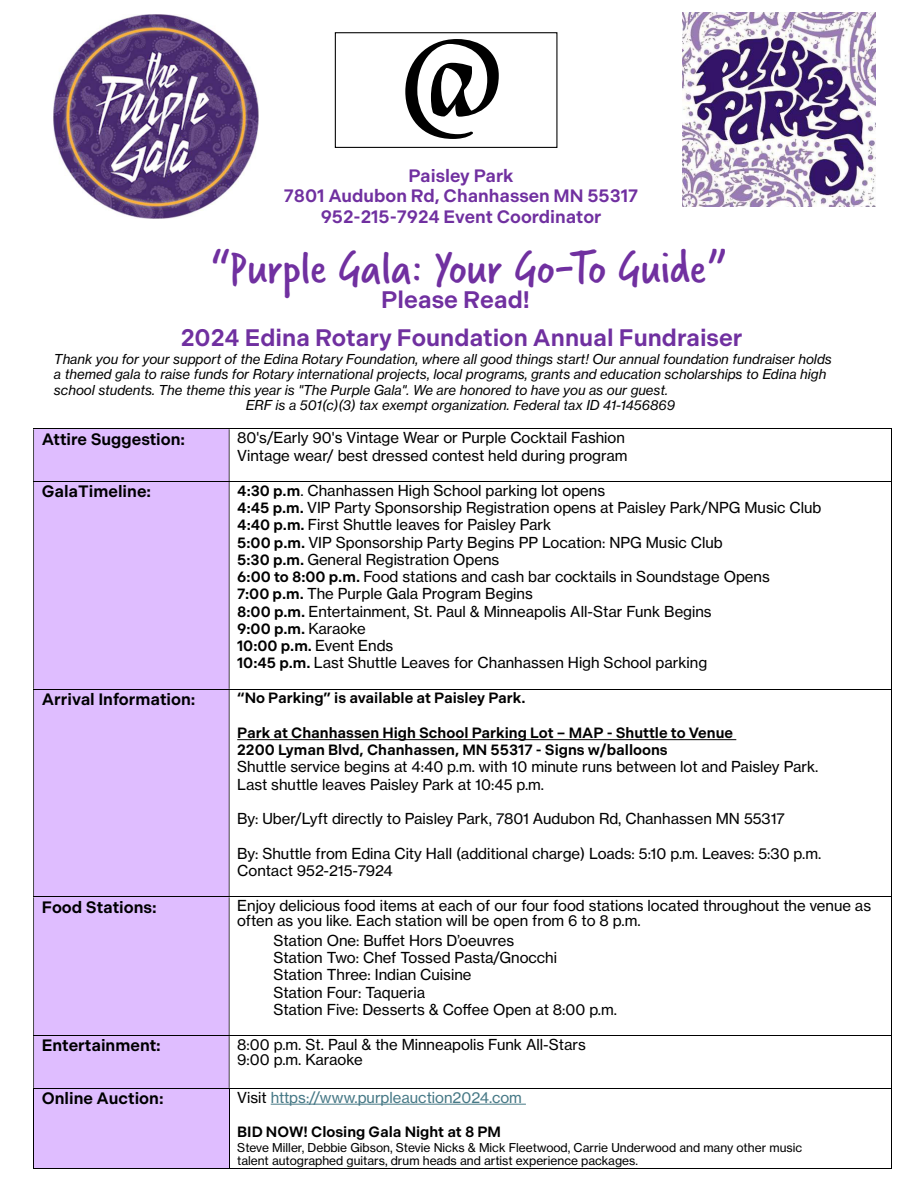
<style>
.page{position:relative;width:918px;height:1188px;background:#fff}
.page>*{position:absolute;margin:0;border:0;box-sizing:border-box;transform-origin:0 0}
.t1{font:122.7px "Lisbeth Display";color:#000}
.t2{font:49.5px "Verveine";color:#7030a0}
.t3{font:600 24px "Indivisible";color:#7030a0}
.t4{font:600 23.85px "Indivisible";color:#7030a0}
.t5{font:600 18px/20.7px "Indivisible";color:#7030a0;text-align:center}
.t6{font:600 16.5px "Indivisible";color:#000}
.t7{font:14.85px/17.2px "N Haas Grotesk TX Pro 55 Rg";color:#000}
.t8{font:600 14.85px/17.2px "Indivisible";color:#000}
.t9{font:14.85px "N Haas Grotesk TX Pro 55 Rg";color:#477986}
.t10{font:13.5px "N Haas Grotesk TX Pro 56 It";color:#000}
.t11{font:12px/13.8px "N Haas Grotesk TX Pro 55 Rg";color:#000}
.s1{font-family:"Indivisible";font-weight:600}
.s2{font-family:"N Haas Grotesk TX Pro 55 Rg";font-weight:400}
.s3{color:#000}
</style>
<div class="page">
<div style="left:34px;top:429px;width:195px;height:52px;background:#dfbdff"></div>
<hr style="left:33px;top:429px;width:858px;height:1px;background:#000">
<hr style="left:33px;top:429px;width:1px;height:52px;background:#000">
<hr style="left:229px;top:429px;width:1px;height:52px;background:#000">
<hr style="left:891px;top:429px;width:1px;height:52px;background:#000">
<div style="left:34px;top:482px;width:195px;height:207px;background:#dfbdff"></div>
<hr style="left:33px;top:481px;width:858px;height:1px;background:#000">
<hr style="left:33px;top:482px;width:1px;height:207px;background:#000">
<hr style="left:229px;top:482px;width:1px;height:207px;background:#000">
<hr style="left:891px;top:482px;width:1px;height:207px;background:#000">
<div style="left:34px;top:690px;width:195px;height:207px;background:#dfbdff"></div>
<hr style="left:237px;top:739px;width:499px;height:1px;background:#000">
<hr style="left:33px;top:689px;width:858px;height:1px;background:#000">
<hr style="left:33px;top:690px;width:1px;height:207px;background:#000">
<hr style="left:229px;top:690px;width:1px;height:207px;background:#000">
<hr style="left:891px;top:690px;width:1px;height:207px;background:#000">
<div style="left:34px;top:897px;width:195px;height:138px;background:#dfbdff"></div>
<hr style="left:33px;top:897px;width:858px;height:1px;background:#000">
<hr style="left:33px;top:897px;width:1px;height:138px;background:#000">
<hr style="left:229px;top:897px;width:1px;height:138px;background:#000">
<hr style="left:891px;top:897px;width:1px;height:138px;background:#000">
<div style="left:34px;top:1036px;width:195px;height:52px;background:#dfbdff"></div>
<hr style="left:33px;top:1035px;width:858px;height:1px;background:#000">
<hr style="left:33px;top:1036px;width:1px;height:52px;background:#000">
<hr style="left:229px;top:1036px;width:1px;height:52px;background:#000">
<hr style="left:891px;top:1036px;width:1px;height:52px;background:#000">
<div style="left:34px;top:1089px;width:195px;height:79px;background:#dfbdff"></div>
<hr style="left:271px;top:1104px;width:255px;height:1px;background:#477986">
<hr style="left:33px;top:1088px;width:858px;height:1px;background:#000">
<hr style="left:33px;top:1089px;width:1px;height:80px;background:#000">
<hr style="left:33px;top:1168px;width:196px;height:1px;background:#000">
<hr style="left:229px;top:1089px;width:1px;height:80px;background:#000">
<hr style="left:230px;top:1168px;width:661px;height:1px;background:#000">
<hr style="left:891px;top:1089px;width:1px;height:80px;background:#000">
<img style="left:54px;top:14px;width:204px;height:204px">
<img style="left:683px;top:12px;width:192px;height:195px">
<div style="left:335px;top:32px;width:222px;height:116px;border:1px solid #000"></div>
<h1 class="t1" style="left:401px;top:-26px;width:101px">@</h1>
<p class="t5" style="left:284px;top:165px;width:356px">Paisley Park<br>7801 Audubon Rd, Chanhassen MN 55317<br>952-215-7924 Event Coordinator</p>
<h2 class="t2" style="left:209px;top:234px;width:518px">“Purple Gala: Your Go-To Guide”</h2>
<h3 class="t3" style="left:381px;top:286px;width:150px">Please Read!</h3>
<h3 class="t4" style="left:181px;top:324px;width:563px">2024 Edina Rotary Foundation Annual Fundraiser</h3>
<p class="t10" style="left:54px;top:350px;width:780px">Thank you for your support of the Edina Rotary Foundation, where all good things start! Our annual foundation fundraiser holds</p>
<p class="t10" style="left:54px;top:366px;width:774px">a themed gala to raise funds for Rotary international projects, local programs, grants and education scholarships to Edina high</p>
<p class="t10" style="left:54px;top:381px;width:616px">school students. The theme this year is "The Purple Gala". We are honored to have you as our guest.</p>
<p class="t10" style="left:246px;top:397px;width:431px">ERF is a 501(c)(3) tax exempt organization. Federal tax ID 41-1456869</p>
<p class="t6" style="left:42px;top:430px;width:145px">Attire Suggestion:</p>
<p class="t7" style="left:237px;top:429px;width:392px">80's/Early 90's Vintage Wear or Purple Cocktail Fashion<br>Vintage wear/ best dressed contest held during program</p>
<p class="t6" style="left:42px;top:482px;width:111px">GalaTimeline:</p>
<p class="t7" style="left:237px;top:482px;width:586px"><span class="s1">4:30 p.m</span>. Chanhassen High School parking lot opens<br><span class="s1">4:45 p.m.</span> VIP Party Sponsorship Registration opens at Paisley Park/NPG Music Club <span class="s1">4:40 p.m.</span> First Shuttle leaves for Paisley Park<br><span class="s1">5:00 p.m.</span> VIP Sponsorship Party Begins PP Location: NPG Music Club<br><span class="s1">5:30 p.m.</span> General Registration Opens<br><span class="s1">6:00 to 8:00 p.m.</span> Food stations and cash bar cocktails in Soundstage Opens<br><span class="s1">7:00 p.m.</span> The Purple Gala Program Begins<br><span class="s1">8:00 p.m.</span> Entertainment, St. Paul &amp; Minneapolis All-Star Funk Begins</p>
<p class="t8" style="left:237px;top:620px;width:158px">9:00 p.m. <span class="s2">Karaoke<br></span>10:00 p.m. <span class="s2">Event Ends</span></p>
<p class="t7" style="left:237px;top:654px;width:472px"><span class="s1">10:45 p.m.</span> Last Shuttle Leaves for Chanhassen High School parking</p>
<p class="t6" style="left:42px;top:690px;width:155px">Arrival Information:</p>
<p class="t8" style="left:237px;top:690px;width:290px">“No Parking” is available at Paisley Park.</p>
<p class="t8" style="left:237px;top:724px;width:497px">Park at Chanhassen High School Parking Lot – MAP - Shuttle to Venue<br>2200 Lyman Blvd, Chanhassen, MN 55317 - Signs w/balloons</p>
<p class="t7" style="left:237px;top:758px;width:583px">Shuttle service begins at 4:40 p.m. with 10 minute runs between lot and Paisley Park.<br>Last shuttle leaves Paisley Park at 10:45 p.m.</p>
<p class="t7" style="left:237px;top:810px;width:549px">By: Uber/Lyft directly to Paisley Park, 7801 Audubon Rd, Chanhassen MN 55317</p>
<p class="t7" style="left:237px;top:845px;width:586px">By: Shuttle from Edina City Hall (additional charge) Loads: 5:10 p.m. Leaves: 5:30 p.m.<br>Contact 952-215-7924</p>
<p class="t6" style="left:42px;top:897px;width:117px">Food Stations:</p>
<p class="t7" style="left:237px;top:898px;width:635px;line-height:14.9px">Enjoy delicious food items at each of our four food stations located throughout the venue as often as you like. Each station will be open from 6 to 8 p.m.</p>
<p class="t7" style="left:273px;top:932px;width:345px">Station One: Buffet Hors D’oeuvres<br>Station Two: Chef Tossed Pasta/Gnocchi<br>Station Three: Indian Cuisine<br>Station Four: Taqueria<br>Station Five: Desserts &amp; Coffee Open at 8:00 p.m.</p>
<p class="t6" style="left:42px;top:1036px;width:121px">Entertainment:</p>
<p class="t7" style="left:237px;top:1037px;width:350px;line-height:14.9px">8:00 p.m. St. Paul &amp; the Minneapolis Funk All-Stars<br>9:00 p.m. Karaoke</p>
<p class="t6" style="left:42px;top:1089px;width:123px">Online Auction:</p>
<p class="t9" style="left:237px;top:1088px;width:286px"><span class="s3">Visit</span> https://www.purpleauction2024.com</p>
<p class="t8" style="left:237px;top:1123px;width:265px">BID NOW! Closing Gala Night at 8 PM</p>
<p class="t11" style="left:237px;top:1140px;width:566px">Steve Miller, Debbie Gibson, Stevie Nicks &amp; Mick Fleetwood, Carrie Underwood and many other music talent autographed guitars, drum heads and artist experience packages.</p>
</div>
